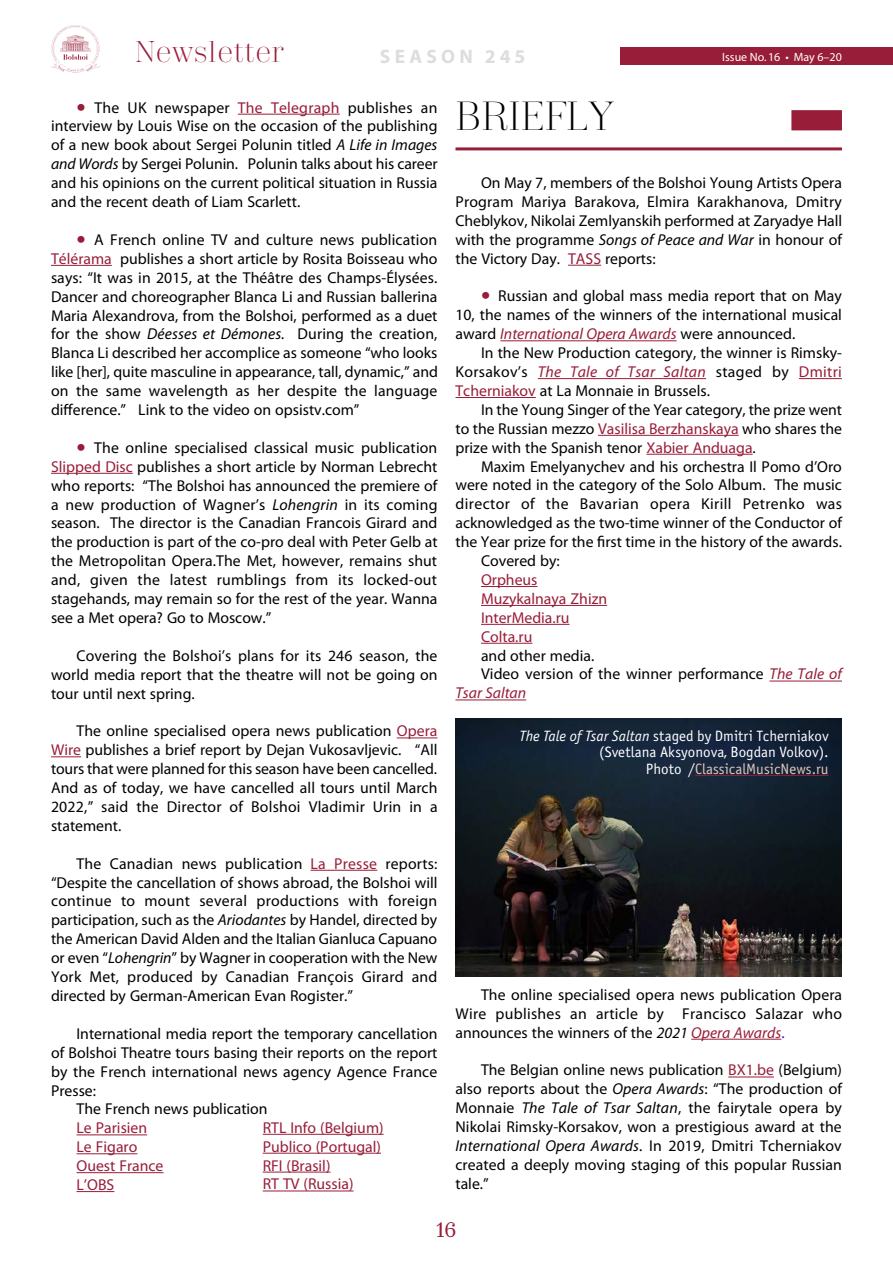
<style>
.page{position:relative;width:893px;height:1263px;background:#fff}
.page>*{position:absolute;margin:0;border:0;box-sizing:border-box;transform-origin:0 0}
.t1{font:300 40.5px "Trivia Serif";color:#000}
.t2{font:300 30px "Trivia Serif";color:#981d39}
.t3{font:21px "Trivia Serif 10 Demo";color:#981d39}
.t4{font:700 19.5px "Myriad Pro";letter-spacing:.22em;color:#dcddde}
.t5{font:15.75px/18.9px "Myriad Pro";color:#000;text-align:justify}
.t6{font:15.75px/18.9px "Myriad Pro";color:#981d39}
.t7{font:15.75px "Myriad Pro";letter-spacing:.025em;color:#000}
.t8{font:italic 15.75px "Myriad Pro";color:#981d39}
.t9{font:15px/16.5px "Officina Sans Book ITC";color:#fff;text-align:right}
.t10{font:12px "Myriad Pro";color:#fff}
.s1{font-size:33px;color:#981d39}
.s2{color:#981d39}
.s3{font-style:italic}
.s4{font-style:italic;color:#981d39}
.s5{color:#e1c5c1}
.s6{color:#2217f9}
</style>
<div class="page">
<svg style="left:51px;top:25px;width:49px;height:47px"></svg>
<div style="left:621px;top:48px;width:272px;height:17px;background:#981d39"></div>
<hr style="left:238px;top:114px;width:102px;height:1px;background:#981d39">
<hr style="left:51px;top:265px;width:61px;height:1px;background:#981d39">
<hr style="left:51px;top:473px;width:82px;height:1px;background:#981d39">
<hr style="left:397px;top:737px;width:40px;height:1px;background:#981d39">
<hr style="left:51px;top:756px;width:30px;height:1px;background:#981d39">
<hr style="left:311px;top:870px;width:66px;height:1px;background:#981d39">
<hr style="left:77px;top:1134px;width:70px;height:1px;background:#981d39">
<hr style="left:77px;top:1153px;width:60px;height:1px;background:#981d39">
<hr style="left:77px;top:1172px;width:87px;height:1px;background:#981d39">
<hr style="left:77px;top:1191px;width:37px;height:1px;background:#981d39">
<div style="left:791px;top:110px;width:51px;height:20px;background:#981d39"></div>
<hr style="left:455px;top:147px;width:387px;height:3px;background:#981d39">
<hr style="left:568px;top:265px;width:33px;height:1px;background:#981d39">
<hr style="left:500px;top:340px;width:177px;height:1px;background:#981d39">
<hr style="left:538px;top:378px;width:168px;height:1px;background:#981d39">
<hr style="left:799px;top:378px;width:43px;height:1px;background:#981d39">
<hr style="left:455px;top:397px;width:81px;height:1px;background:#981d39">
<hr style="left:598px;top:435px;width:141px;height:1px;background:#981d39">
<hr style="left:646px;top:454px;width:107px;height:1px;background:#981d39">
<hr style="left:481px;top:586px;width:56px;height:1px;background:#981d39">
<hr style="left:481px;top:605px;width:126px;height:1px;background:#981d39">
<hr style="left:481px;top:624px;width:89px;height:1px;background:#981d39">
<hr style="left:481px;top:643px;width:51px;height:1px;background:#981d39">
<hr style="left:769px;top:681px;width:73px;height:1px;background:#981d39">
<hr style="left:455px;top:699px;width:71px;height:1px;background:#981d39">
<img style="left:455px;top:718px;width:387px;height:258px">
<hr style="left:263px;top:1134px;width:121px;height:1px;background:#981d39">
<hr style="left:263px;top:1153px;width:118px;height:1px;background:#981d39">
<hr style="left:263px;top:1172px;width:67px;height:1px;background:#981d39">
<hr style="left:263px;top:1190px;width:90px;height:1px;background:#981d39">
<hr style="left:691px;top:1039px;width:90px;height:1px;background:#981d39">
<hr style="left:728px;top:1076px;width:46px;height:1px;background:#981d39">
<hr style="left:695px;top:775px;width:134px;height:1px;background:#981d39">
<h2 class="t2" style="left:135px;top:36px;width:150px">Newsletter</h2>
<p class="t4" style="left:380px;top:44px;width:147px">SEASON 245</p>
<p class="t10" style="left:722px;top:49px;width:121px">Issue No.16 • May 6–20</p>
<p class="t5" style="left:51px;top:98px;width:388px;text-indent:26px"><span class="s1">•</span> The UK newspaper <span class="s2">The Telegraph</span> publishes an interview by Louis Wise on the occasion of the publishing of a new book about Sergei Polunin titled <span class="s3">A Life in Images and Words</span> by Sergei Polunin. Polunin talks about his career and his opinions on the current political situation in Russia and the recent death of Liam Scarlett.</p>
<p class="t5" style="left:51px;top:230px;width:388px;text-indent:26px"><span class="s1">•</span> A French online TV and culture news publication <span class="s2">Télérama</span> publishes a short article by Rosita Boisseau who says: “It was in 2015, at the Théâtre des Champs-Élysées.<br>Dancer and choreographer Blanca Li and Russian ballerina Maria Alexandrova, from the Bolshoi, performed as a duet for the show <span class="s3">Déesses et Démones.</span> During the creation, Blanca Li described her accomplice as someone “who looks like [her], quite masculine in appearance, tall, dynamic,” and on the same wavelength as her despite the language difference.” Link to the video on opsistv.com”</p>
<p class="t5" style="left:51px;top:438px;width:388px;text-indent:26px"><span class="s1">•</span> The online specialised classical music publication <span class="s2">Slipped Disc</span> publishes a short article by Norman Lebrecht who reports: “The Bolshoi has announced the premiere of a new production of Wagner’s <span class="s3">Lohengrin</span> in its coming season. The director is the Canadian Francois Girard and the production is part of the co-pro deal with Peter Gelb at the Metropolitan Opera.The Met, however, remains shut and, given the latest rumblings from its locked-out stagehands, may remain so for the rest of the year. Wanna see a Met opera? Go to Moscow.”</p>
<p class="t5" style="left:51px;top:646px;width:388px;text-indent:26px">Covering the Bolshoi’s plans for its 246 season, the world media report that the theatre will not be going on tour until next spring.</p>
<p class="t5" style="left:51px;top:721px;width:388px;text-indent:26px">The online specialised opera news publication <span class="s2">Opera Wire</span> publishes a brief report by Dejan Vukosavljevic. “All tours that were planned for this season have been cancelled.<br>And as of today, we have cancelled all tours until March 2022,” said the Director of Bolshoi Vladimir Urin in a statement.</p>
<p class="t5" style="left:51px;top:854px;width:388px;text-indent:26px">The Canadian news publication <span class="s2">La Presse</span> reports: “Despite the cancellation of shows abroad, the Bolshoi will continue to mount several productions with foreign participation, such as the <span class="s3">Ariodantes</span> by Handel, directed by the American David Alden and the Italian Gianluca Capuano or even “<span class="s3">Lohengrin</span>” by Wagner in cooperation with the New York Met, produced by Canadian François Girard and directed by German-American Evan Rogister.”</p>
<p class="t5" style="left:77px;top:1024px;width:362px">International media report the temporary cancellation</p>
<p class="t5" style="left:51px;top:1043px;width:388px">of Bolshoi Theatre tours basing their reports on the report</p>
<p class="t5" style="left:51px;top:1061px;width:388px">by the French international news agency Agence France</p>
<p class="t5" style="left:51px;top:1080px;width:47px">Presse:</p>
<p class="t5" style="left:77px;top:1099px;width:193px">The French news publication</p>
<p class="t6" style="left:77px;top:1118px;width:88px">Le Parisien<br>Le Figaro<br>Ouest France<br>L’OBS</p>
<h1 class="t1" style="left:455px;top:95px;width:160px">BRIEFLY</h1>
<p class="t5" style="left:455px;top:173px;width:388px;text-indent:26px">On May 7, members of the Bolshoi Young Artists Opera Program Mariya Barakova, Elmira Karakhanova, Dmitry Cheblykov, Nikolai Zemlyanskih performed at Zaryadye Hall with the programme <span class="s3">Songs of Peace and War</span> in honour of the Victory Day. <span class="s2">TASS</span> reports:</p>
<p class="t5" style="left:455px;top:286px;width:388px;text-indent:26px"><span class="s1">•</span> Russian and global mass media report that on May 10, the names of the winners of the international musical award <span class="s4">International Opera Awards</span> were announced.</p>
<p class="t5" style="left:455px;top:343px;width:388px;text-indent:26px">In the New Production category, the winner is Rimsky-Korsakov’s <span class="s4">The Tale of Tsar Saltan</span> staged by <span class="s2">Dmitri Tcherniakov</span> at La Monnaie in Brussels.</p>
<p class="t5" style="left:455px;top:400px;width:388px;text-indent:26px">In the Young Singer of the Year category, the prize went to the Russian mezzo <span class="s2">Vasilisa Berzhanskaya</span> who shares the prize with the Spanish tenor <span class="s2">Xabier Anduaga</span>.</p>
<p class="t5" style="left:481px;top:457px;width:362px">Maxim Emelyanychev and his orchestra Il Pomo d’Oro</p>
<p class="t5" style="left:455px;top:475px;width:388px">were noted in the category of the Solo Album. The music</p>
<p class="t7" style="left:455px;top:494px;width:388px">director of the Bavarian opera Kirill Petrenko was</p>
<p class="t5" style="left:455px;top:513px;width:388px">acknowledged as the two-time winner of the Conductor of</p>
<p class="t5" style="left:455px;top:532px;width:388px">the Year prize for the first time in the history of the awards.</p>
<p class="t5" style="left:481px;top:551px;width:80px">Covered by:</p>
<p class="t6" style="left:481px;top:570px;width:128px">Orpheus<br>Muzykalnaya Zhizn<br>InterMedia.ru<br>Colta.ru</p>
<p class="t5" style="left:481px;top:646px;width:115px">and other media.</p>
<p class="t5" style="left:481px;top:664px;width:362px">Video version of the winner performance <span class="s4">The Tale of</span></p>
<p class="t8" style="left:455px;top:683px;width:72px">Tsar Saltan</p>
<p class="t9" style="left:519px;top:728px;width:311px"><span class="s3">The Tale of Tsar Saltan</span> staged by Dmitri Tcherniakov (Svetlana Aksyonova, Bogdan Volkov).<br>Photo /<span class="s5">ClassicalMusicNews.ru</span></p>
<p class="t5" style="left:455px;top:985px;width:388px;text-indent:26px">The online specialised opera news publication Opera Wire publishes an article by Francisco Salazar who announces the winners of the <span class="s3">2021</span> <span class="s4">Opera Awards</span><span class="s6">.</span></p>
<p class="t5" style="left:455px;top:1060px;width:388px;text-indent:26px">The Belgian online news publication <span class="s2">BX1.be</span> (Belgium) also reports about the <span class="s3">Opera Awards</span>: “The production of Monnaie <span class="s3">The Tale of Tsar Saltan</span>, the fairytale opera by Nikolai Rimsky-Korsakov, won a prestigious award at the <span class="s3">International Opera Awards</span>. In 2019, Dmitri Tcherniakov created a deeply moving staging of this popular Russian tale.”</p>
<p class="t6" style="left:263px;top:1118px;width:122px">RTL Info (Belgium)<br>Publico (Portugal)<br>RFI (Brasil)<br>RT TV (Russia)</p>
<h3 class="t3" style="left:437px;top:1217px;width:21px">16</h3>
</div>
